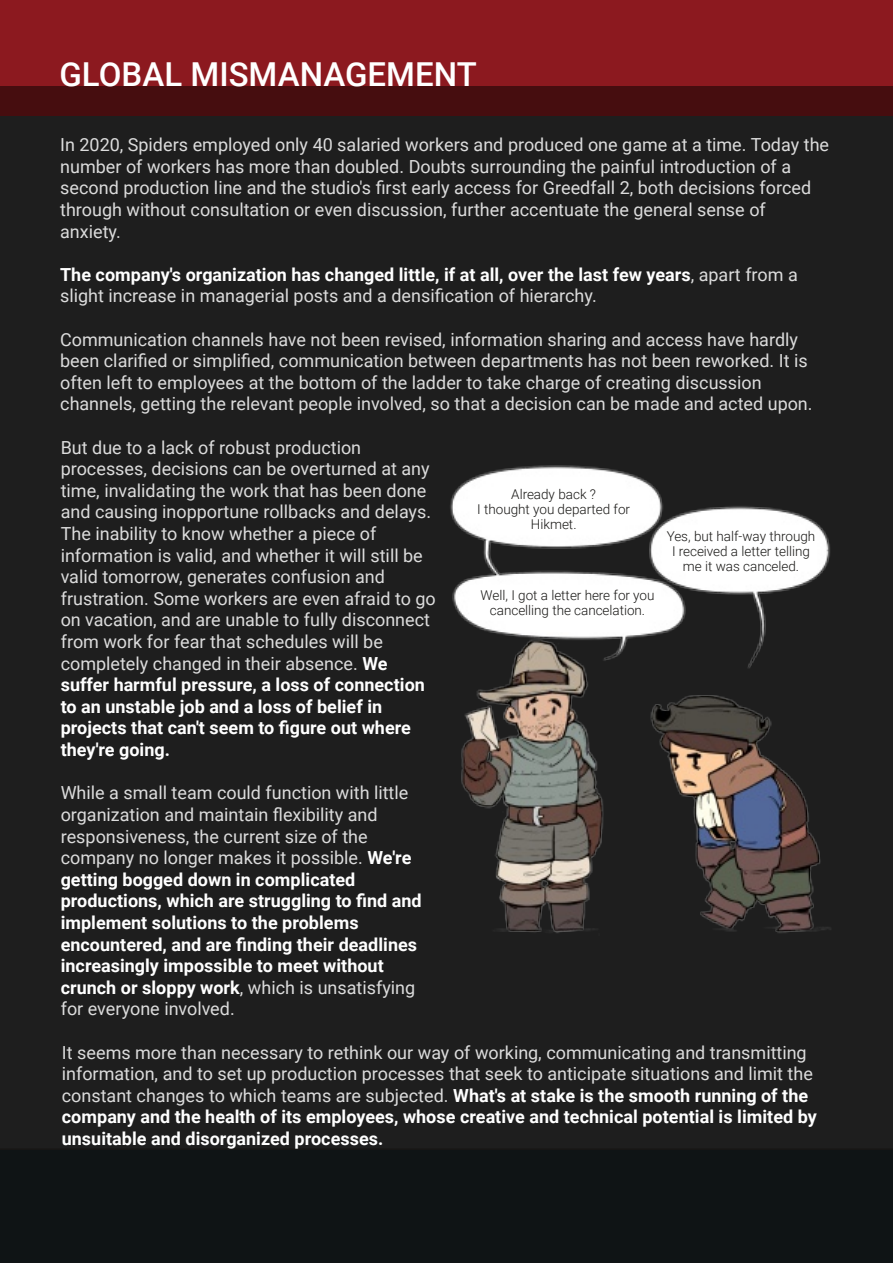
<style>
.page{position:relative;width:893px;height:1263px;background:#fff}
.page>*{position:absolute;margin:0;border:0;box-sizing:border-box;transform-origin:0 0}
.t1{font:500 33px "Roboto";color:#fff}
.t2{font:18px/21.6px "Roboto";color:#dcdcdc}
.t3{font:700 18px/21.6px "Roboto";color:#fff}
.t4{font:300 13.5px/15px "Roboto";letter-spacing:-.005em;color:#181715;text-align:center}
.s1{font-weight:700;color:#fff}
.s2{font-weight:400;color:#dcdcdc}
</style>
<div class="page">
<div style="left:0;top:116px;width:893px;height:1032px;background:#1e1e1e"></div>
<div style="left:0;top:0;width:893px;height:116px;background:#8c191f"></div>
<div style="left:0;top:1148px;width:893px;height:115px;background:#0f1415"></div>
<div style="left:0;top:87px;width:893px;height:29px;background:#460d0f"></div>
<img style="left:410px;top:464px;width:471px;height:471px">
<h1 class="t1" style="left:59px;top:56px;width:419px">GLOBAL MISMANAGEMENT</h1>
<p class="t2" style="left:60px;top:134px;width:770px">In 2020, Spiders employed only 40 salaried workers and produced one game at a time. Today the number of workers has more than doubled. Doubts surrounding the painful introduction of a second production line and the studio's first early access for Greedfall 2, both decisions forced through without consultation or even discussion, further accentuate the general sense of anxiety.</p>
<p class="t2" style="left:60px;top:264px;width:739px"><span class="s1">The company's organization has changed little, if at all, over the last few years</span>, apart from a slight increase in managerial posts and a densification of hierarchy.</p>
<p class="t2" style="left:60px;top:329px;width:754px">Communication channels have not been revised, information sharing and access have hardly been clarified or simplified, communication between departments has not been reworked. It is often left to employees at the bottom of the ladder to take charge of creating discussion channels, getting the relevant people involved, so that a decision can be made and acted upon.</p>
<p class="t2" style="left:61px;top:437px;width:377px">But due to a lack of robust production processes, decisions can be overturned at any time, invalidating the work that has been done and causing inopportune rollbacks and delays.<br>The inability to know whether a piece of information is valid, and whether it will still be valid tomorrow, generates confusion and frustration. Some workers are even afraid to go on vacation, and are unable to fully disconnect from work for fear that schedules will be completely changed in their absence. <span class="s1">We suffer harmful pressure, a loss of connection to an unstable job and a loss of belief in projects that can't seem to figure out where they're going.</span></p>
<p class="t3" style="left:61px;top:782px;width:362px"><span class="s2">While a small team could function with little organization and maintain flexibility and responsiveness, the current size of the company no longer makes it possible.</span> We're getting bogged down in complicated productions, which are struggling to find and implement solutions to the problems encountered, and are finding their deadlines increasingly impossible to meet without crunch or sloppy work<span class="s2">, which is unsatisfying for everyone involved.</span></p>
<p class="t2" style="left:62px;top:1041px;width:756px">It seems more than necessary to rethink our way of working, communicating and transmitting information, and to set up production processes that seek to anticipate situations and limit the constant changes to which teams are subjected. <span class="s1">What's at stake is the smooth running of the company and the health of its employees, whose creative and technical potential is limited by unsuitable and disorganized processes.</span></p>
<p class="t4" style="left:477px;top:487px;width:154px">Already back ?<br>I thought you departed for<br>Hikmet.</p>
<p class="t4" style="left:667px;top:529px;width:150px">Yes, but half-way through<br>I received a letter telling me it was canceled.</p>
<p class="t4" style="left:481px;top:588px;width:175px">Well, I got a letter here for you cancelling the cancelation.</p>
</div>
